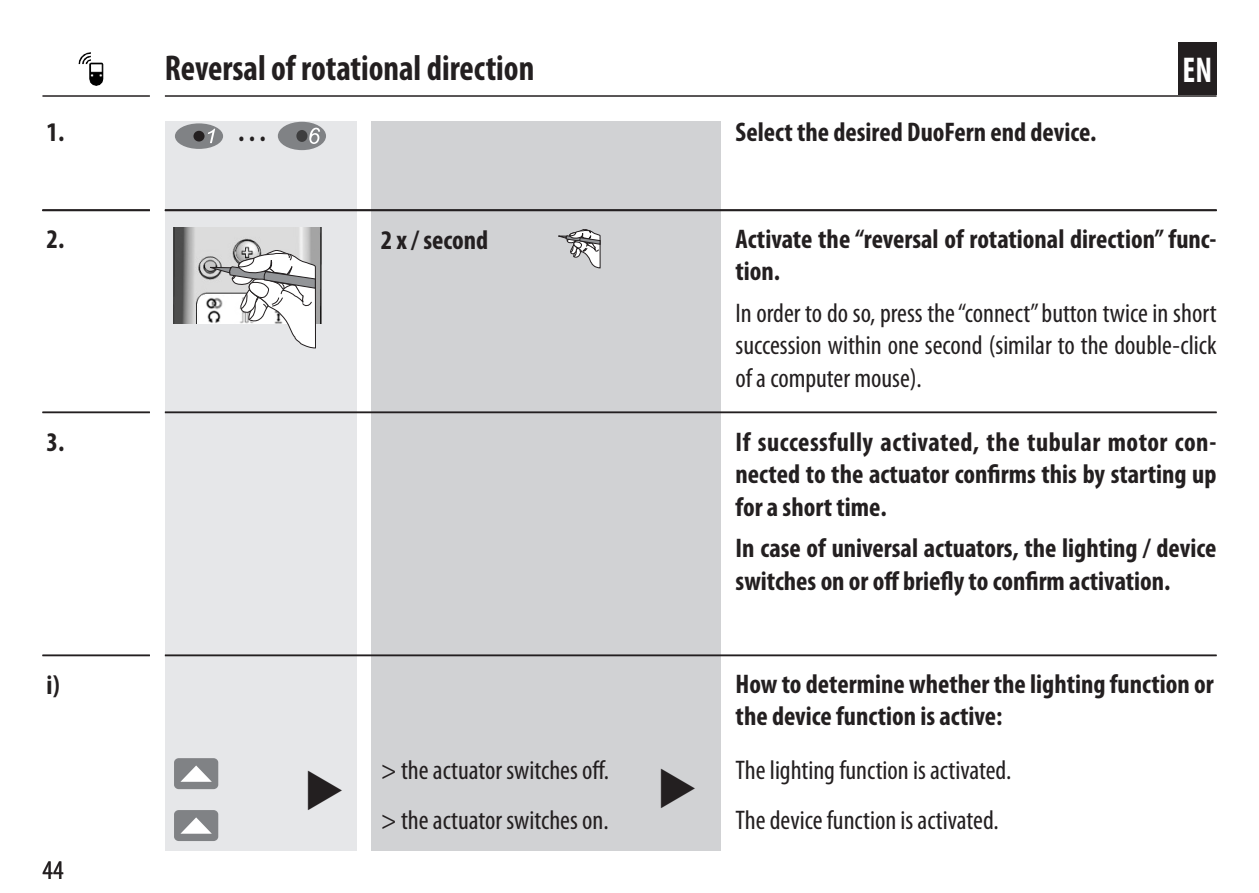
<style>
.page{position:relative;width:1259px;height:893px;background:#fff}
.page>*{position:absolute;margin:0;border:0;box-sizing:border-box;transform-origin:0 0}
.Kapitelüberschriften{font:700 condensed 36px "Myriad Pro";color:#231f20;scale:.95 1}
.t1{font:700 condensed 36px "Myriad Pro";color:#fff;scale:.9 1}
.Handlungsschritte_Fe{font:700 condensed 27px/32.4px "Myriad Pro";color:#231f20}
.Fließtext_-_EN{font:condensed 27px/32.4px "Myriad Pro";color:#231f20;text-align:justify}
.Marginalie_-_DE{font:700 condensed 27px "Myriad Pro";color:#231f20}
</style>
<div class="page">
<div style="left:165px;top:121px;width:192px;height:730px;background:#e6e7e9"></div>
<div style="left:372px;top:121px;width:348px;height:730px;background:#d1d2d4"></div>
<hr style="left:165px;top:95px;width:1051px;height:2px;background:#231f20">
<hr style="left:42px;top:95px;width:108px;height:2px;background:#231f20">
<div style="left:1178px;top:42px;width:38px;height:53px;background:#231f20"></div>
<svg style="left:558px;top:229px;width:42px;height:39px"></svg>
<img style="left:174px;top:227px;width:147px;height:96px">
<svg style="left:210px;top:250px;width:106px;height:98px"></svg>
<div style="left:175px;top:123px;width:48px;height:26px;background:#808285;border-radius:50%"></div>
<div style="left:193px;top:131px;width:11px;height:11px;background:#231f20;border-radius:50%"></div>
<svg style="left:208px;top:129px;width:7px;height:14px"></svg>
<div style="left:278px;top:122px;width:48px;height:28px;background:#808285;border-radius:50%"></div>
<div style="left:296px;top:130px;width:11px;height:12px;background:#3e3e3f;border-radius:50%"></div>
<svg style="left:309px;top:128px;width:11px;height:16px"></svg>
<div style="left:174px;top:758px;width:44px;height:31px;background:#808285;border-radius:5px"></div>
<svg style="left:180px;top:765px;width:32px;height:17px"></svg>
<div style="left:174px;top:810px;width:44px;height:31px;background:#808285;border-radius:5px"></div>
<svg style="left:180px;top:817px;width:32px;height:17px"></svg>
<svg style="left:78px;top:52px;width:13px;height:12px"></svg>
<hr style="left:165px;top:210px;width:1051px;height:1px;background:#231f20">
<hr style="left:42px;top:210px;width:108px;height:1px;background:#231f20">
<hr style="left:165px;top:412px;width:1051px;height:1px;background:#231f20">
<hr style="left:42px;top:412px;width:108px;height:1px;background:#231f20">
<hr style="left:165px;top:655px;width:1051px;height:1px;background:#231f20">
<hr style="left:42px;top:655px;width:108px;height:1px;background:#231f20">
<p class="Kapitelüberschriften" style="left:165px;top:48px;width:390px">Reversal of rotational direction</p>
<h1 class="t1" style="left:1182px;top:50px;width:34px">EN</h1>
<p class="Marginalie_-_DE" style="left:47px;top:117px;width:19px">1.</p>
<p class="Marginalie_-_DE" style="left:238px;top:117px;width:29px">. . .</p>
<p class="Handlungsschritte_Fe" style="left:735px;top:116px;width:362px">Select the desired DuoFern end device.</p>
<p class="Marginalie_-_DE" style="left:47px;top:224px;width:19px">2.</p>
<p class="Handlungsschritte_Fe" style="left:381px;top:225px;width:109px">2 x / second</p>
<p class="Handlungsschritte_Fe" style="left:735px;top:223px;width:482px">Activate the “reversal of rotational direction” func&shy;tion.</p>
<p class="Fließtext_-_EN" style="left:735px;top:297px;width:482px">In order to do so, press the “connect” button twice in short succession within one second (similar to the double-click of a computer mouse).</p>
<p class="Marginalie_-_DE" style="left:47px;top:427px;width:19px">3.</p>
<p class="Handlungsschritte_Fe" style="left:735px;top:426px;width:482px;text-align:justify">If successfully activated, the tubular motor con&shy;nected to the actuator confirms this by starting up for a short time.</p>
<p class="Handlungsschritte_Fe" style="left:735px;top:533px;width:482px">In case of universal actuators, the lighting / device switches on or off briefly to confirm activation.</p>
<p class="Marginalie_-_DE" style="left:47px;top:670px;width:14px">i)</p>
<p class="Fließtext_-_EN" style="left:381px;top:754px;width:230px">&gt; the actuator switches off.</p>
<p class="Fließtext_-_EN" style="left:381px;top:804px;width:229px">&gt; the actuator switches on.</p>
<p class="Handlungsschritte_Fe" style="left:735px;top:668px;width:479px">How to determine whether the lighting function or the device function is active:</p>
<p class="Fließtext_-_EN" style="left:735px;top:754px;width:277px">The lighting function is activated.</p>
<p class="Fließtext_-_EN" style="left:735px;top:805px;width:264px">The device function is activated.</p>
<p class="Fließtext_-_EN" style="left:42px;top:855px;width:23px">44</p>
</div>
